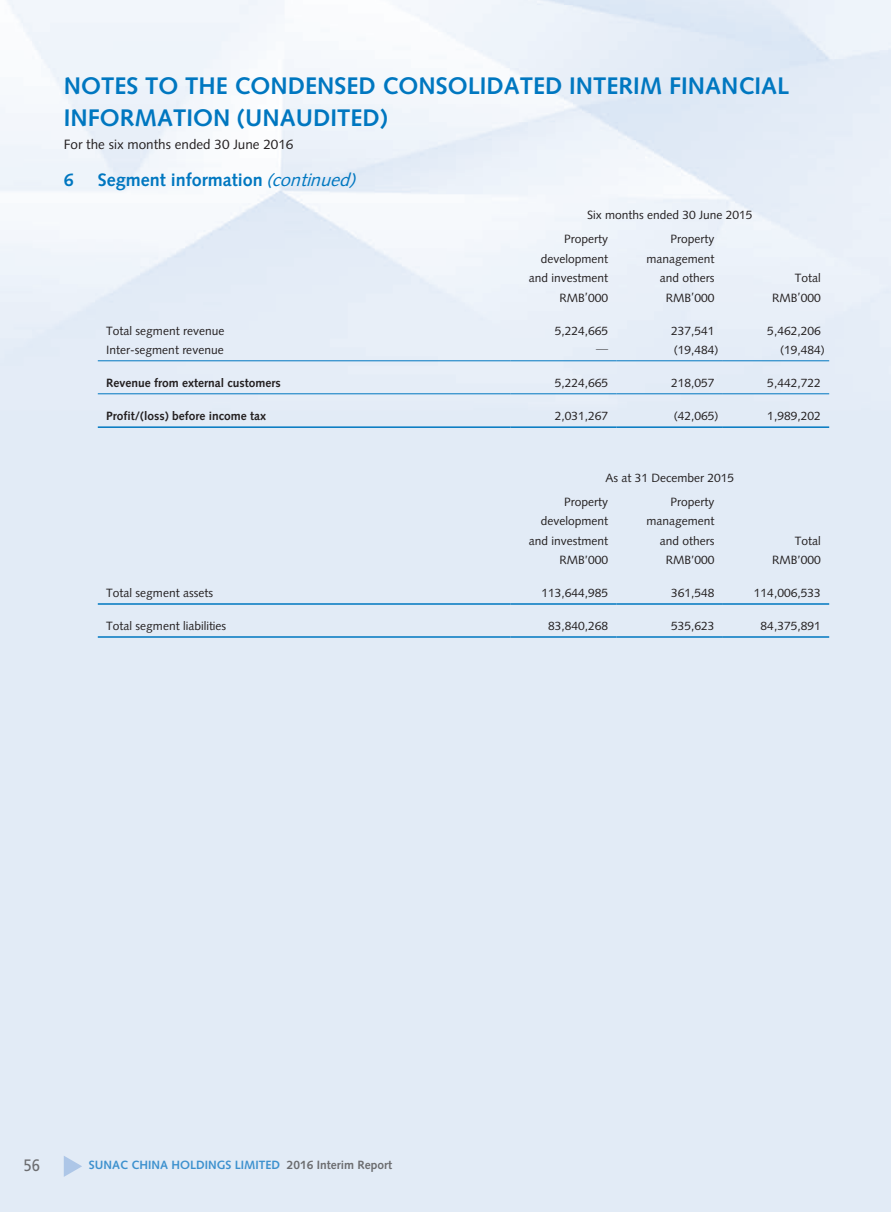
<style>
.page{position:relative;width:893px;height:1212px;background:#fff}
.page>*{position:absolute;margin:0;border:0;box-sizing:border-box;transform-origin:0 0}
.t1{font:700 24px/32.4px "Syntax LT Std";color:#0077c0}
._3__標題{font:700 18px "Syntax LT Std";color:#0077c0}
.t2{font:16.5px "Frutiger LT Std";color:#6c6d70;scale:.9 1}
.t3{font:13.5px "Syntax LT Std";color:#231f20}
._6__表內文{font:12px "Syntax LT Std";color:#231f20}
._6__表內文-2{font:700 12px "Syntax LT Std";color:#231f20}
.t4{font:700 12px "Syntax LT Std";color:#3d91ce}
._6__表內文-3{font:300 12px "M Hei HK";color:#231f20}
.s1{font-weight:400;font-style:italic}
.s2{color:#6c6d70}
</style>
<div class="page">
<svg style="left:64px;top:1155px;width:18px;height:22px"></svg>
<hr style="left:98px;top:360px;width:412px;height:1px;background:#0077c0">
<hr style="left:510px;top:360px;width:107px;height:1px;background:#0077c0">
<hr style="left:617px;top:360px;width:106px;height:1px;background:#0077c0">
<hr style="left:723px;top:360px;width:106px;height:1px;background:#0077c0">
<hr style="left:98px;top:393px;width:412px;height:1px;background:#0077c0">
<hr style="left:510px;top:393px;width:107px;height:1px;background:#0077c0">
<hr style="left:617px;top:393px;width:106px;height:1px;background:#0077c0">
<hr style="left:723px;top:393px;width:106px;height:1px;background:#0077c0">
<hr style="left:98px;top:426px;width:412px;height:2px;background:#0077c0">
<hr style="left:510px;top:426px;width:107px;height:2px;background:#0077c0">
<hr style="left:617px;top:426px;width:106px;height:2px;background:#0077c0">
<hr style="left:723px;top:426px;width:106px;height:2px;background:#0077c0">
<hr style="left:98px;top:603px;width:412px;height:2px;background:#0077c0">
<hr style="left:510px;top:603px;width:107px;height:2px;background:#0077c0">
<hr style="left:617px;top:603px;width:106px;height:2px;background:#0077c0">
<hr style="left:723px;top:603px;width:106px;height:2px;background:#0077c0">
<hr style="left:98px;top:636px;width:412px;height:2px;background:#0077c0">
<hr style="left:510px;top:636px;width:107px;height:2px;background:#0077c0">
<hr style="left:617px;top:636px;width:106px;height:2px;background:#0077c0">
<hr style="left:723px;top:636px;width:106px;height:2px;background:#0077c0">
<h1 class="t1" style="left:64px;top:69px;width:727px">NOTES TO THE CONDENSED CONSOLIDATED INTERIM FINANCIAL<br>INFORMATION (UNAUDITED)</h1>
<p class="t3" style="left:64px;top:136px;width:231px">For the six months ended 30 June 2016</p>
<p class="_3__標題" style="left:64px;top:170px;width:12px">6</p>
<p class="_3__標題" style="left:98px;top:170px;width:264px">Segment information <span class="s1">(continued)</span></p>
<p class="_6__表內文" style="left:587px;top:208px;width:167px">Six months ended 30 June 2015</p>
<p class="_6__表內文" style="left:564px;top:232px;width:46px">Property</p>
<p class="_6__表內文" style="left:541px;top:252px;width:69px">development</p>
<p class="_6__表內文" style="left:529px;top:271px;width:81px">and investment</p>
<p class="_6__表內文" style="left:670px;top:232px;width:46px">Property</p>
<p class="_6__表內文" style="left:646px;top:252px;width:70px">management</p>
<p class="_6__表內文" style="left:660px;top:271px;width:56px">and others</p>
<p class="_6__表內文" style="left:795px;top:271px;width:28px">Total</p>
<p class="_6__表內文" style="left:559px;top:291px;width:50px">RMB’000</p>
<p class="_6__表內文" style="left:666px;top:291px;width:50px">RMB’000</p>
<p class="_6__表內文" style="left:772px;top:291px;width:50px">RMB’000</p>
<p class="_6__表內文" style="left:106px;top:324px;width:120px">Total segment revenue</p>
<p class="_6__表內文" style="left:555px;top:324px;width:55px">5,224,665</p>
<p class="_6__表內文" style="left:671px;top:324px;width:45px">237,541</p>
<p class="_6__表內文" style="left:767px;top:324px;width:55px">5,462,206</p>
<p class="_6__表內文" style="left:106px;top:343px;width:119px">Inter-segment revenue</p>
<p class="_6__表內文-3" style="left:596px;top:344px;width:13px">—</p>
<p class="_6__表內文" style="left:674px;top:343px;width:46px">(19,484)</p>
<p class="_6__表內文" style="left:780px;top:343px;width:46px">(19,484)</p>
<p class="_6__表內文-2" style="left:106px;top:376px;width:176px">Revenue from external customers</p>
<p class="_6__表內文" style="left:555px;top:376px;width:55px">5,224,665</p>
<p class="_6__表內文" style="left:671px;top:376px;width:45px">218,057</p>
<p class="_6__表內文" style="left:767px;top:376px;width:55px">5,442,722</p>
<p class="_6__表內文-2" style="left:106px;top:409px;width:161px">Profit/(loss) before income tax</p>
<p class="_6__表內文" style="left:555px;top:409px;width:55px">2,031,267</p>
<p class="_6__表內文" style="left:674px;top:409px;width:46px">(42,065)</p>
<p class="_6__表內文" style="left:767px;top:409px;width:55px">1,989,202</p>
<p class="_6__表內文" style="left:605px;top:470px;width:130px">As at 31 December 2015</p>
<p class="_6__表內文" style="left:564px;top:494px;width:46px">Property</p>
<p class="_6__表內文" style="left:541px;top:514px;width:69px">development</p>
<p class="_6__表內文" style="left:529px;top:533px;width:81px">and investment</p>
<p class="_6__表內文" style="left:670px;top:494px;width:46px">Property</p>
<p class="_6__表內文" style="left:646px;top:514px;width:70px">management</p>
<p class="_6__表內文" style="left:660px;top:533px;width:56px">and others</p>
<p class="_6__表內文" style="left:795px;top:533px;width:28px">Total</p>
<p class="_6__表內文" style="left:559px;top:553px;width:50px">RMB’000</p>
<p class="_6__表內文" style="left:666px;top:553px;width:50px">RMB’000</p>
<p class="_6__表內文" style="left:772px;top:553px;width:50px">RMB’000</p>
<p class="_6__表內文" style="left:106px;top:586px;width:108px">Total segment assets</p>
<p class="_6__表內文" style="left:541px;top:586px;width:68px">113,644,985</p>
<p class="_6__表內文" style="left:671px;top:586px;width:45px">361,548</p>
<p class="_6__表內文" style="left:754px;top:586px;width:68px">114,006,533</p>
<p class="_6__表內文" style="left:106px;top:619px;width:122px">Total segment liabilities</p>
<p class="_6__表內文" style="left:548px;top:619px;width:62px">83,840,268</p>
<p class="_6__表內文" style="left:671px;top:619px;width:45px">535,623</p>
<p class="_6__表內文" style="left:761px;top:619px;width:62px">84,375,891</p>
<h3 class="t2" style="left:24px;top:1156px;width:20px">56</h3>
<p class="t4" style="left:89px;top:1158px;width:305px">SUNAC CHINA HOLDINGS LIMITED <span class="s2">2016 Interim Report</span></p>
</div>
